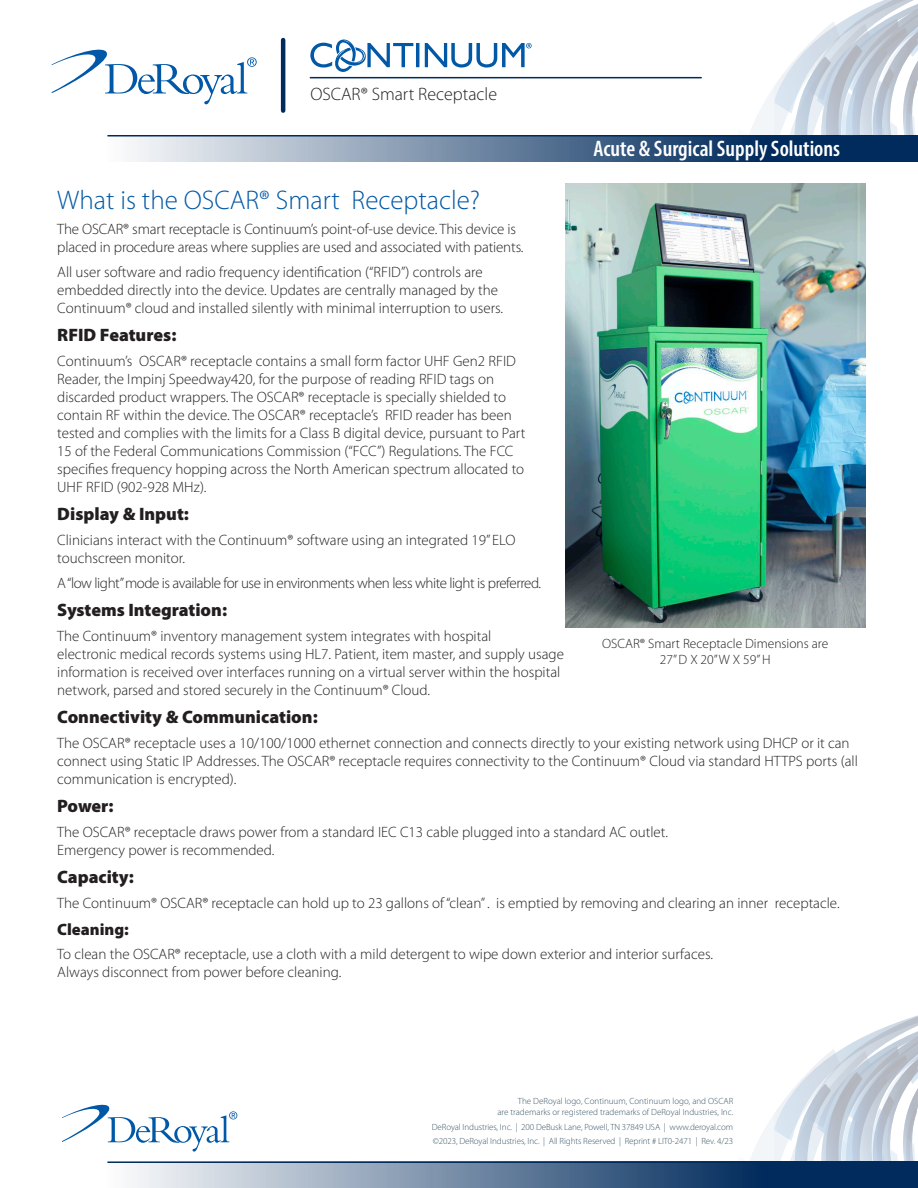
<style>
.page{position:relative;width:918px;height:1188px;background:#fff}
.page>*{position:absolute;margin:0;border:0;box-sizing:border-box;transform-origin:0 0}
.t1{font:300 27px "Myriad Pro";color:#0158a6}
._2023_BLUE_BAR_HEADE{font:600 condensed 22.5px "Myriad Pro";color:#fff}
.t2{font:900 18px "Myriad Pro";color:#231f20}
.t3{font:300 18px "Myriad Pro";color:#231f20}
.t4{font:900 16.5px "Myriad Pro";color:#231f20}
.t5{font:300 15px/18px "Myriad Pro";color:#231f20}
.t6{font:300 15px "Myriad Pro";letter-spacing:-.03em;color:#231f20}
.t7{font:300 13.5px/16.2px "Myriad Pro";color:#231f20;text-align:center}
.bullets{font:300 9px/10.5px "Myriad Pro";color:#3b5566;text-align:right}
</style>
<div class="page">
<img style="left:565px;top:184px;width:300px;height:444px">
<svg style="left:62px;top:1104px;width:175px;height:48px"></svg>
<svg style="left:107px;top:136px;width:811px;height:26px;background:#647e9c"></svg>
<hr style="left:107px;top:135px;width:811px;height:1px;background:#002b5c">
<svg style="left:52px;top:49px;width:205px;height:55px"></svg>
<hr style="left:281px;top:40px;width:4px;height:71px;background:#002b5c">
<svg style="left:749px;top:0;width:169px;height:136px"></svg>
<hr style="left:310px;top:77px;width:391px;height:1px;background:#002b5c">
<svg style="left:750px;top:1015px;width:168px;height:146px"></svg>
<svg style="left:131px;top:1163px;width:787px;height:25px;background:#627c9a"></svg>
<hr style="left:107px;top:1161px;width:811px;height:2px;background:#002b5c">
<svg style="left:310px;top:40px;width:222px;height:32px"></svg>
<p class="t3" style="left:310px;top:83px;width:188px">OSCAR® Smart Receptacle</p>
<p class="_2023_BLUE_BAR_HEADE" style="left:593px;top:135px;width:248px">Acute &amp; Surgical Supply Solutions</p>
<p class="t1" style="left:57px;top:184px;width:425px">What is the OSCAR® Smart Receptacle?</p>
<p class="t5" style="left:57px;top:220px;width:468px">The OSCAR® smart receptacle is Continuum’s point-of-use device. This device is placed in procedure areas where supplies are used and associated with patients.</p>
<p class="t5" style="left:57px;top:263px;width:447px">All user software and radio frequency identification (“RFID”) controls are embedded directly into the device. Updates are centrally managed by the<br>Continuum® cloud and installed silently with minimal interruption to users.</p>
<p class="t2" style="left:57px;top:323px;width:121px">RFID Features:</p>
<p class="t5" style="left:57px;top:352px;width:470px">Continuum’s OSCAR® receptacle contains a small form factor UHF Gen2 RFID Reader, the Impinj Speedway420, for the purpose of reading RFID tags on discarded product wrappers. The OSCAR® receptacle is specially shielded to contain RF within the device. The OSCAR® receptacle’s RFID reader has been tested and complies with the limits for a Class B digital device, pursuant to Part 15 of the Federal Communications Commission (“FCC”) Regulations. The FCC specifies frequency hopping across the North American spectrum allocated to UHF RFID (902-928 MHz).</p>
<p class="t2" style="left:57px;top:502px;width:133px">Display &amp; Input:</p>
<p class="t5" style="left:57px;top:531px;width:460px">Clinicians interact with the Continuum® software using an integrated 19” ELO touchscreen monitor.</p>
<p class="t6" style="left:57px;top:574px;width:486px">A “low light” mode is available for use in environments when less white light is preferred.</p>
<p class="t2" style="left:57px;top:598px;width:171px">Systems Integration:</p>
<p class="t5" style="left:57px;top:627px;width:508px">The Continuum® inventory management system integrates with hospital<br>electronic medical records systems using HL7. Patient, item master, and supply usage information is received over interfaces running on a virtual server within the hospital network, parsed and stored securely in the Continuum® Cloud.</p>
<p class="t2" style="left:57px;top:705px;width:262px">Connectivity &amp; Communication:</p>
<p class="t5" style="left:57px;top:734px;width:802px">The OSCAR® receptacle uses a 10/100/1000 ethernet connection and connects directly to your existing network using DHCP or it can connect using Static IP Addresses. The OSCAR® receptacle requires connectivity to the Continuum® Cloud via standard HTTPS ports (all communication is encrypted).</p>
<p class="t2" style="left:57px;top:794px;width:58px">Power:</p>
<p class="t5" style="left:57px;top:823px;width:612px">The OSCAR® receptacle draws power from a standard IEC C13 cable plugged into a standard AC outlet.<br>Emergency power is recommended.</p>
<p class="t2" style="left:57px;top:865px;width:78px">Capacity:</p>
<p class="t5" style="left:57px;top:894px;width:784px">The Continuum® OSCAR® receptacle can hold up to 23 gallons of “clean” . is emptied by removing and clearing an inner receptacle.</p>
<p class="t4" style="left:57px;top:918px;width:73px">Cleaning:</p>
<p class="t5" style="left:57px;top:945px;width:657px">To clean the OSCAR® receptacle, use a cloth with a mild detergent to wipe down exterior and interior surfaces.<br>Always disconnect from power before cleaning.</p>
<p class="t7" style="left:602px;top:635px;width:228px">OSCAR® Smart Receptacle Dimensions are<br>27” D X 20” W X 59” H</p>
<p class="bullets" style="left:497px;top:1096px;width:237px">The DeRoyal logo, Continuum, Continuum logo, and OSCAR<br>are trademarks or registered trademarks of DeRoyal Industries, Inc.</p>
<p class="bullets" style="left:432px;top:1121px;width:303px">DeRoyal Industries, Inc. | 200 DeBusk Lane, Powell, TN 37849 USA | www.deroyal.com</p>
<p class="bullets" style="left:433px;top:1136px;width:302px">©2023, DeRoyal Industries, Inc. | All Rights Reserved | Reprint # LIT0-2471 | Rev. 4/23</p>
</div>
